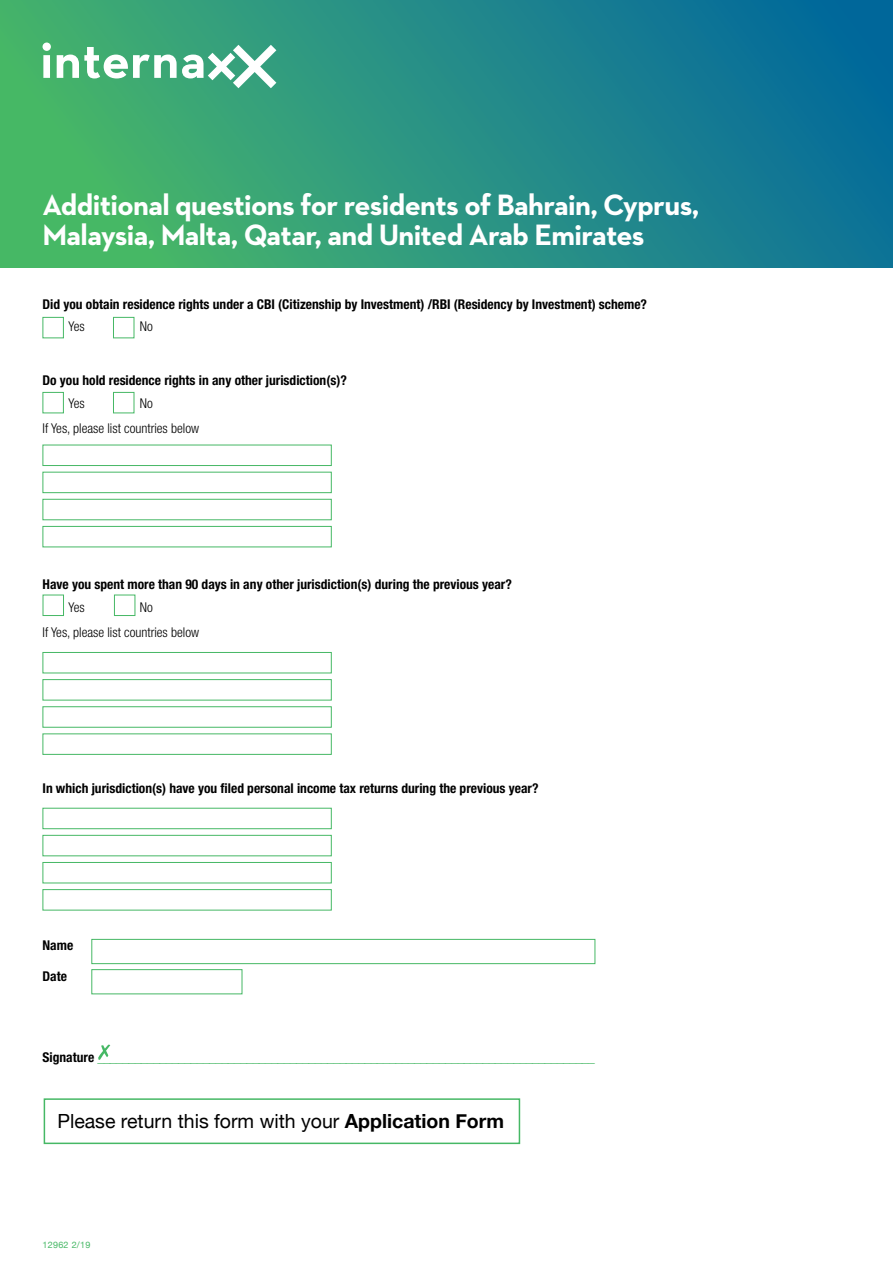
<style>
.page{position:relative;width:893px;height:1263px;background:#fff}
.page>*{position:absolute;margin:0;border:0;box-sizing:border-box;transform-origin:0 0}
.t1{font:700 30px/30px "Neutraface 2 Text";letter-spacing:-.02em;color:#fff}
.t2{font:19.5px "Helvetica Neue";color:#000}
.t3{font:700 condensed 13.5px "Helvetica Neue LT Std";color:#000}
.t4{font:300 condensed 13.5px "Helvetica Neue LT Std";color:#46b865}
.t5{font:300 condensed 13.5px/25.5px "Helvetica Neue LT Std";color:#000}
.t6{font:9px "Helvetica Neue";letter-spacing:.03em;color:#46b865}
.s1{font-weight:700;color:#000}
.s2{font-weight:700}
</style>
<div class="page">
<div style="left:0;top:0;width:893px;height:268px;background:linear-gradient(to right,#4cbb67,#066a9e)"></div>
<svg style="left:43px;top:43px;width:233px;height:45px"></svg>
<div style="left:43px;top:445px;width:289px;height:21px;border:1px solid #46b865"></div>
<div style="left:43px;top:652px;width:289px;height:21px;border:1px solid #46b865"></div>
<div style="left:43px;top:808px;width:289px;height:21px;border:1px solid #46b865"></div>
<div style="left:43px;top:472px;width:289px;height:21px;border:1px solid #46b865"></div>
<div style="left:43px;top:679px;width:289px;height:21px;border:1px solid #46b865"></div>
<div style="left:43px;top:835px;width:289px;height:21px;border:1px solid #46b865"></div>
<div style="left:43px;top:499px;width:289px;height:21px;border:1px solid #46b865"></div>
<div style="left:43px;top:706px;width:289px;height:22px;border:1px solid #46b865"></div>
<div style="left:43px;top:862px;width:289px;height:21px;border:1px solid #46b865"></div>
<div style="left:43px;top:526px;width:289px;height:21px;border:1px solid #46b865"></div>
<div style="left:43px;top:733px;width:289px;height:22px;border:1px solid #46b865"></div>
<div style="left:43px;top:889px;width:289px;height:21px;border:1px solid #46b865"></div>
<svg style="left:98px;top:1044px;width:12px;height:16px"></svg>
<div style="left:91px;top:939px;width:504px;height:25px;border:1px solid #46b865"></div>
<div style="left:91px;top:969px;width:151px;height:25px;border:1px solid #46b865"></div>
<div style="left:43px;top:317px;width:21px;height:21px;border:1px solid #46b865"></div>
<div style="left:113px;top:317px;width:21px;height:21px;border:1px solid #46b865"></div>
<div style="left:43px;top:392px;width:21px;height:21px;border:1px solid #46b865"></div>
<div style="left:113px;top:392px;width:21px;height:21px;border:1px solid #46b865"></div>
<div style="left:43px;top:595px;width:21px;height:21px;border:1px solid #46b865"></div>
<div style="left:114px;top:595px;width:21px;height:21px;border:1px solid #46b865"></div>
<div style="left:44px;top:1098px;width:476px;height:46px;border:2px solid #46b865"></div>
<h1 class="t1" style="left:43px;top:189px;width:658px">Additional questions for residents of Bahrain, Cyprus,<br>Malaysia, Malta, Qatar, and United Arab Emirates</h1>
<p class="t3" style="left:43px;top:296px;width:606px">Did you obtain residence rights under a CBI (Citizenship by Investment) /RBI (Residency by Investment) scheme?</p>
<p class="t5" style="left:68px;top:314px;width:18px">Yes</p>
<p class="t5" style="left:140px;top:314px;width:15px">No</p>
<p class="t3" style="left:43px;top:372px;width:306px">Do you hold residence rights in any other jurisdiction(s)?</p>
<p class="t5" style="left:68px;top:390px;width:18px">Yes</p>
<p class="t5" style="left:43px;top:390px;width:158px;text-indent:97px">No<br>If Yes, please list countries below</p>
<p class="t3" style="left:43px;top:576px;width:471px">Have you spent more than 90 days in any other jurisdiction(s) during the previous year?</p>
<p class="t5" style="left:68px;top:594px;width:18px">Yes</p>
<p class="t5" style="left:43px;top:594px;width:158px;text-indent:97px">No<br>If Yes, please list countries below</p>
<p class="t3" style="left:43px;top:780px;width:497px">In which jurisdiction(s) have you filed personal income tax returns during the previous year?</p>
<p class="t3" style="left:43px;top:937px;width:32px">Name</p>
<p class="t3" style="left:43px;top:968px;width:26px">Date</p>
<p class="t4" style="left:43px;top:1049px;width:554px"><span class="s1">Signature</span> ________________________________________________________________________________</p>
<h2 class="t2" style="left:57px;top:1107px;width:448px">Please return this form with your <span class="s2">Application Form</span></h2>
<p class="t6" style="left:43px;top:1238px;width:49px">12962 2/19</p>
</div>
